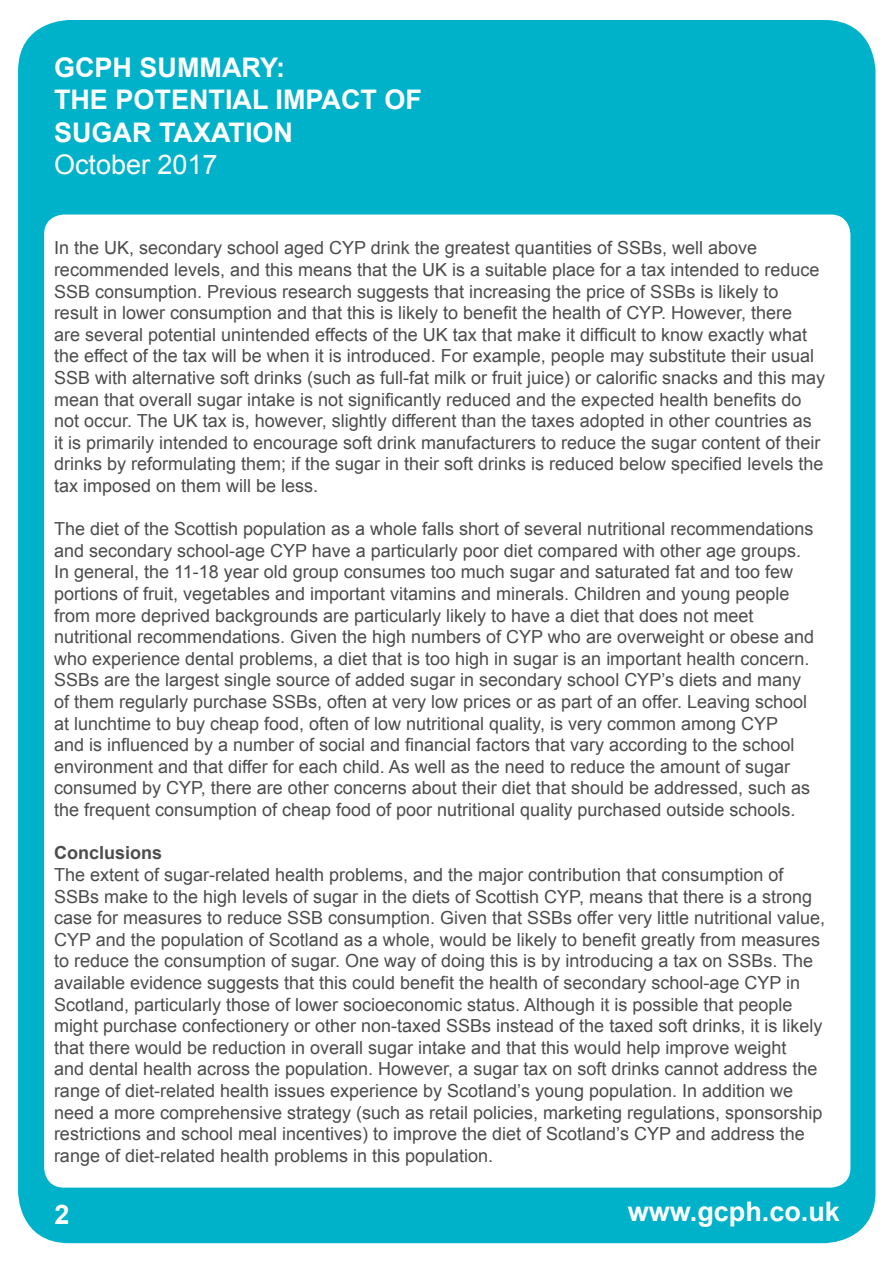
<style>
.page{position:relative;width:893px;height:1263px;background:#fff}
.page>*{position:absolute;margin:0;border:0;box-sizing:border-box;transform-origin:0 0}
.t1{font:700 27px/32.4px "Arial";color:#fff}
.t2{font:27px "Arial";color:#fff}
.t3{font:18px/21.6px "Arial";color:#4b4c4d}
.t4{font:700 18px "Arial";color:#4b4c4d}
</style>
<div class="page">
<div style="left:18px;top:20px;width:857px;height:1223px;background:#00b2c9;border-radius:51px"></div>
<div style="left:44px;top:215px;width:806px;height:972px;background:#fff;border-radius:20px"></div>
<h1 class="t1" style="left:54px;top:52px;width:370px">GCPH SUMMARY:<br>THE POTENTIAL IMPACT OF<br>SUGAR TAXATION</h1>
<h1 class="t2" style="left:54px;top:147px;width:165px">October 2017</h1>
<p class="t3" style="left:54px;top:237px;width:773px">In the UK, secondary school aged CYP drink the greatest quantities of SSBs, well above recommended levels, and this means that the UK is a suitable place for a tax intended to reduce SSB consumption. Previous research suggests that increasing the price of SSBs is likely to result in lower consumption and that this is likely to benefit the health of CYP. However, there<br>are several potential unintended effects of the UK tax that make it difficult to know exactly what the effect of the tax will be when it is introduced. For example, people may substitute their usual SSB with alternative soft drinks (such as full-fat milk or fruit juice) or calorific snacks and this may mean that overall sugar intake is not significantly reduced and the expected health benefits do not occur. The UK tax is, however, slightly different than the taxes adopted in other countries as it is primarily intended to encourage soft drink manufacturers to reduce the sugar content of their drinks by reformulating them; if the sugar in their soft drinks is reduced below specified levels the tax imposed on them will be less.</p>
<p class="t3" style="left:54px;top:518px;width:762px">The diet of the Scottish population as a whole falls short of several nutritional recommendations and secondary school-age CYP have a particularly poor diet compared with other age groups.<br>In general, the 11-18 year old group consumes too much sugar and saturated fat and too few portions of fruit, vegetables and important vitamins and minerals. Children and young people from more deprived backgrounds are particularly likely to have a diet that does not meet nutritional recommendations. Given the high numbers of CYP who are overweight or obese and who experience dental problems, a diet that is too high in sugar is an important health concern.<br>SSBs are the largest single source of added sugar in secondary school CYP’s diets and many of them regularly purchase SSBs, often at very low prices or as part of an offer. Leaving school at lunchtime to buy cheap food, often of low nutritional quality, is very common among CYP<br>and is influenced by a number of social and financial factors that vary according to the school environment and that differ for each child. As well as the need to reduce the amount of sugar consumed by CYP, there are other concerns about their diet that should be addressed, such as the frequent consumption of cheap food of poor nutritional quality purchased outside schools.</p>
<p class="t4" style="left:54px;top:841px;width:110px">Conclusions</p>
<p class="t3" style="left:54px;top:864px;width:773px">The extent of sugar-related health problems, and the major contribution that consumption of SSBs make to the high levels of sugar in the diets of Scottish CYP, means that there is a strong case for measures to reduce SSB consumption. Given that SSBs offer very little nutritional value, CYP and the population of Scotland as a whole, would be likely to benefit greatly from measures to reduce the consumption of sugar. One way of doing this is by introducing a tax on SSBs. The available evidence suggests that this could benefit the health of secondary school-age CYP in Scotland, particularly those of lower socioeconomic status. Although it is possible that people might purchase confectionery or other non-taxed SSBs instead of the taxed soft drinks, it is likely that there would be reduction in overall sugar intake and that this would help improve weight<br>and dental health across the population. However, a sugar tax on soft drinks cannot address the range of diet-related health issues experience by Scotland’s young population. In addition we need a more comprehensive strategy (such as retail policies, marketing regulations, sponsorship restrictions and school meal incentives) to improve the diet of Scotland’s CYP and address the range of diet-related health problems in this population.</p>
<p class="t1" style="left:55px;top:1199px;width:17px">2</p>
<h1 class="t1" style="left:628px;top:1196px;width:214px">www.gcph.co.uk</h1>
</div>
